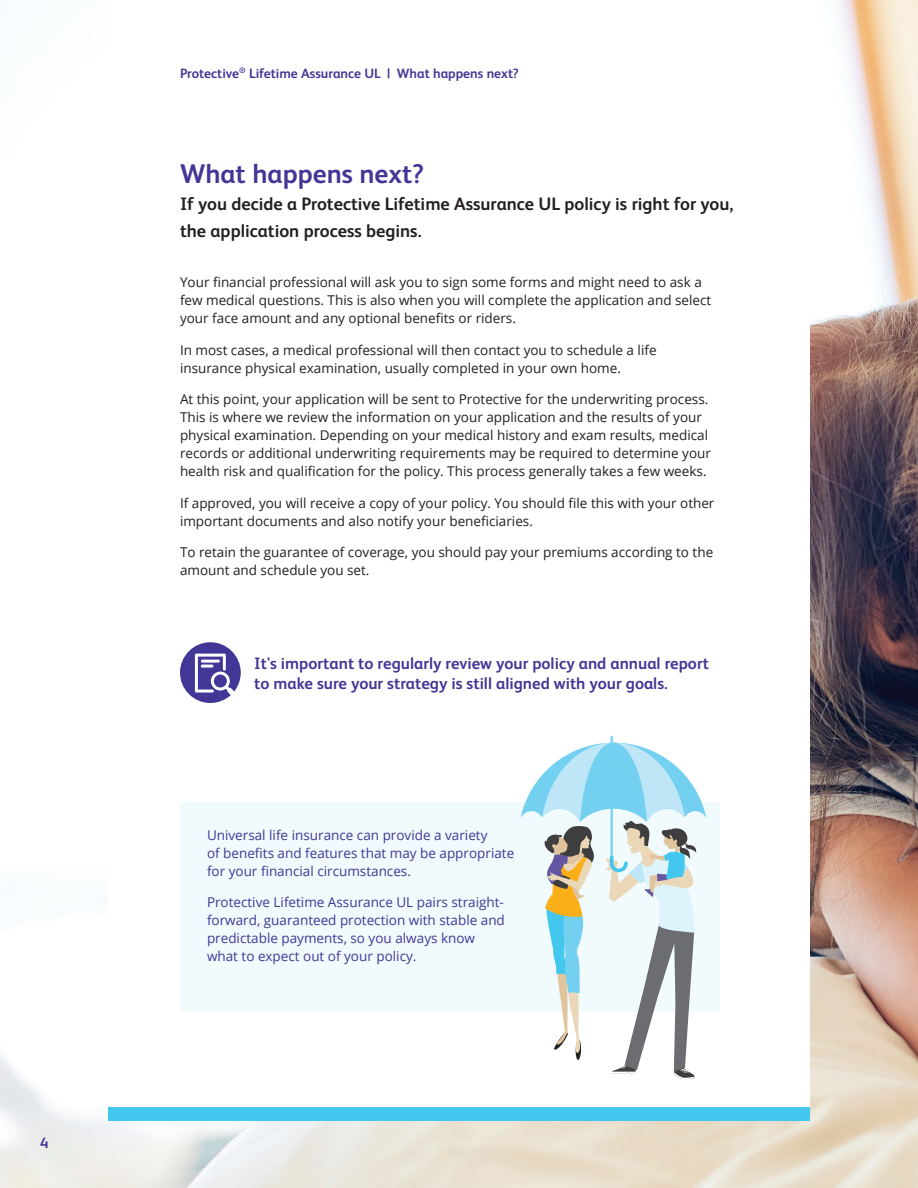
<style>
.page{position:relative;width:918px;height:1188px;background:#fff}
.page>*{position:absolute;margin:0;border:0;box-sizing:border-box;transform-origin:0 0}
.Section_Headline{font:700 27px "FS Albert Pro";color:#423796}
.Section_Intro_subhea{font:700 18px/27px "FS Albert Pro";color:#231f20}
.CallOut_Quote_text{font:700 16.5px/19.5px "FS Albert Pro";color:#423796}
.t1{font:700 15px "FS Albert Pro";color:#423796}
.Body_Copy{font:13.5px/18px "Open Sans";color:#231f20}
.Body_Copy-2{font:13.5px/18px "Open Sans";color:#423796}
.t2{font:700 13.5px "FS Albert Pro";color:#423796}
</style>
<div class="page">
<img style="left:0;top:0;width:918px;height:1188px">
<div style="left:108px;top:0;width:702px;height:1121px;background:#fff"></div>
<div style="left:180px;top:802px;width:540px;height:210px;background:#f1fafd"></div>
<div style="left:108px;top:1107px;width:702px;height:14px;background:#44c7ee"></div>
<svg style="left:180px;top:642px;width:61px;height:61px"></svg>
<svg style="left:521px;top:736px;width:185px;height:343px"></svg>
<p class="t1" style="left:40px;top:1132px;width:10px">4</p>
<p class="t2" style="left:180px;top:64px;width:340px">Protective<sup>®</sup> Lifetime Assurance UL | What happens next?</p>
<p class="Section_Headline" style="left:180px;top:155px;width:245px">What happens next?</p>
<p class="Section_Intro_subhea" style="left:180px;top:189px;width:555px">If you decide a Protective Lifetime Assurance UL policy is right for you, the application process begins.</p>
<p class="Body_Copy" style="left:180px;top:273px;width:533px">Your financial professional will ask you to sign some forms and might need to ask a few medical questions. This is also when you will complete the application and select your face amount and any optional benefits or riders.</p>
<p class="Body_Copy" style="left:180px;top:340px;width:478px">In most cases, a medical professional will then contact you to schedule a life insurance physical examination, usually completed in your own home.</p>
<p class="Body_Copy" style="left:180px;top:390px;width:532px">At this point, your application will be sent to Protective for the underwriting process.<br>This is where we review the information on your application and the results of your physical examination. Depending on your medical history and exam results, medical records or additional underwriting requirements may be required to determine your health risk and qualification for the policy. This process generally takes a few weeks.</p>
<p class="Body_Copy" style="left:180px;top:493px;width:536px">If approved, you will receive a copy of your policy. You should file this with your other important documents and also notify your beneficiaries.</p>
<p class="Body_Copy" style="left:180px;top:543px;width:535px">To retain the guarantee of coverage, you should pay your premiums according to the amount and schedule you set.</p>
<p class="CallOut_Quote_text" style="left:254px;top:653px;width:456px">It's important to regularly review your policy and annual report to make sure your strategy is still aligned with your goals.</p>
<p class="Body_Copy-2" style="left:207px;top:825px;width:309px">Universal life insurance can provide a variety<br>of benefits and features that may be appropriate for your financial circumstances.</p>
<p class="Body_Copy-2" style="left:207px;top:893px;width:299px">Protective Lifetime Assurance UL pairs straight&shy;forward, guaranteed protection with stable and predictable payments, so you always know what to expect out of your policy.</p>
</div>
